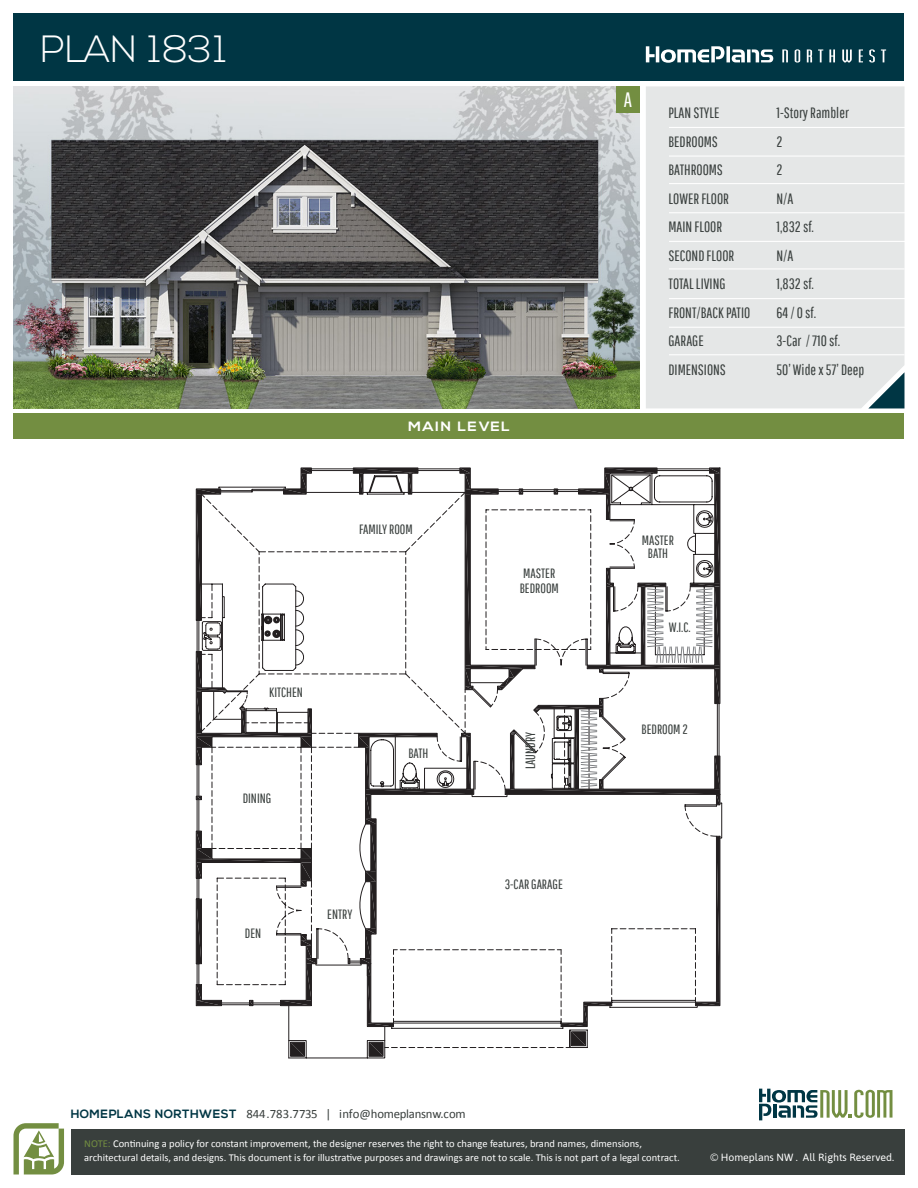
<style>
.page{position:relative;width:918px;height:1188px;background:#fff}
.page>*{position:absolute;margin:0;border:0;box-sizing:border-box;transform-origin:0 0}
.t1{font:300 37.95px "Nexa";letter-spacing:.005em;color:#fff}
.t2{font:20.85px "Pathway Gothic One";color:#fff}
.t3{font:15px "Pathway Gothic One";color:#393f3d}
.t4{font:13.5px/15px "Pathway Gothic One";color:#393f3d}
.t5{font:700 13.5px "Nexa";letter-spacing:.1em;color:#fff;scale:1.11 1}
.t6{font:12.75px "Calibri";letter-spacing:-.02em;color:#393f3d}
.t7{font:10.5px/13.5px "Calibri";color:#fff}
.t8{font:10.5px "Asap";color:#fff}
.s1{font-family:"Nexa";font-weight:700;font-size:12px;color:#003644}
.s2{color:#738e41}
</style>
<div class="page">
<div style="left:14px;top:14px;width:890px;height:67px;background:#003644"></div>
<div style="left:71px;top:1129px;width:833px;height:45px;background:#393f3d"></div>
<svg style="left:14px;top:1123px;width:50px;height:52px"></svg>
<svg style="left:759px;top:1089px;width:134px;height:31px"></svg>
<div style="left:646px;top:86px;width:258px;height:322px;background:#e5e7e7"></div>
<hr style="left:669px;top:127px;width:240px;height:1px;background:#fff">
<hr style="left:669px;top:156px;width:240px;height:1px;background:#fff">
<hr style="left:669px;top:183px;width:236px;height:1px;background:#fff">
<svg style="left:868px;top:372px;width:36px;height:36px"></svg>
<hr style="left:669px;top:212px;width:240px;height:1px;background:#fff">
<hr style="left:669px;top:241px;width:240px;height:1px;background:#fff">
<hr style="left:669px;top:268px;width:236px;height:1px;background:#fff">
<hr style="left:669px;top:298px;width:240px;height:1px;background:#fff">
<hr style="left:669px;top:327px;width:240px;height:1px;background:#fff">
<hr style="left:669px;top:354px;width:236px;height:1px;background:#fff">
<div style="left:14px;top:414px;width:890px;height:25px;background:#738e41"></div>
<img style="left:14px;top:86px;width:626px;height:322px">
<div style="left:616px;top:86px;width:24px;height:27px;background:#738e41"></div>
<svg style="left:196px;top:468px;width:524px;height:589px"></svg>
<svg style="left:472px;top:474px;width:179px;height:306px"></svg>
<svg style="left:818px;top:49px;width:5px;height:13px"></svg>
<svg style="left:842px;top:49px;width:10px;height:13px"></svg>
<svg style="left:869px;top:49px;width:6px;height:14px"></svg>
<svg style="left:795px;top:49px;width:5px;height:14px"></svg>
<svg style="left:807px;top:49px;width:5px;height:13px"></svg>
<svg style="left:829px;top:49px;width:6px;height:13px"></svg>
<svg style="left:859px;top:49px;width:4px;height:13px"></svg>
<svg style="left:782px;top:49px;width:6px;height:13px"></svg>
<svg style="left:881px;top:49px;width:5px;height:13px"></svg>
<svg style="left:646px;top:46px;width:127px;height:17px"></svg>
<p class="t1" style="left:40px;top:28px;width:188px">PLAN 1831</p>
<p class="t5" style="left:408px;top:419px;width:93px">MAIN LEVEL</p>
<p class="t4" style="left:359px;top:522px;width:55px">FAMILY ROOM</p>
<p class="t4" style="left:520px;top:565px;width:41px">MASTER<br>BEDROOM</p>
<p class="t4" style="left:269px;top:684px;width:35px">KITCHEN</p>
<p class="t4" style="left:243px;top:790px;width:30px">DINING</p>
<p class="t4" style="left:245px;top:926px;width:18px">DEN</p>
<p class="t4" style="left:327px;top:906px;width:27px">ENTRY</p>
<p class="t4" style="left:408px;top:745px;width:22px">BATH</p>
<p class="t4" style="left:523px;top:769px;width:39px;rotate:-90deg">LAUNDRY</p>
<p class="t4" style="left:505px;top:877px;width:60px">3-CAR GARAGE</p>
<p class="t2" style="left:624px;top:87px;width:10px">A</p>
<p class="t3" style="left:669px;top:104px;width:53px">PLAN STYLE</p>
<p class="t3" style="left:777px;top:104px;width:74px">1-Story Rambler</p>
<p class="t3" style="left:669px;top:132px;width:51px">BEDROOMS</p>
<p class="t3" style="left:777px;top:132px;width:7px">2</p>
<p class="t3" style="left:669px;top:161px;width:56px">BATHROOMS</p>
<p class="t3" style="left:777px;top:161px;width:7px">2</p>
<p class="t3" style="left:669px;top:189px;width:62px">LOWER FLOOR</p>
<p class="t3" style="left:777px;top:189px;width:19px">N/A</p>
<p class="t3" style="left:669px;top:218px;width:55px">MAIN FLOOR</p>
<p class="t3" style="left:777px;top:218px;width:39px">1,832 sf.</p>
<p class="t3" style="left:669px;top:246px;width:67px">SECOND FLOOR</p>
<p class="t3" style="left:777px;top:246px;width:19px">N/A</p>
<p class="t3" style="left:669px;top:275px;width:59px">TOTAL LIVING</p>
<p class="t3" style="left:777px;top:275px;width:39px">1,832 sf.</p>
<p class="t3" style="left:669px;top:303px;width:83px">FRONT/BACK PATIO</p>
<p class="t3" style="left:777px;top:303px;width:41px">64 / 0 sf.</p>
<p class="t3" style="left:669px;top:332px;width:37px">GARAGE</p>
<p class="t3" style="left:777px;top:332px;width:65px">3-Car / 710 sf.</p>
<p class="t3" style="left:669px;top:360px;width:59px">DIMENSIONS</p>
<p class="t3" style="left:777px;top:360px;width:89px">50’ Wide x 57’ Deep</p>
<p class="t4" style="left:642px;top:533px;width:34px;line-height:13.5px;text-align:center">MASTER<br>BATH</p>
<p class="t4" style="left:669px;top:620px;width:23px">W.I.C.</p>
<p class="t4" style="left:642px;top:722px;width:48px">BEDROOM 2</p>
<p class="t6" style="left:71px;top:1106px;width:396px"><span class="s1">HOMEPLANS NORTHWEST</span> 844.783.7735 | info@homeplansnw.com</p>
<p class="t7" style="left:84px;top:1137px;width:597px"><span class="s2">NOTE:</span> Continuing a policy for constant improvement, the designer reserves the right to change features, brand names, dimensions, architectural details, and designs. This document is for illustrative purposes and drawings are not to scale. This is not part of a legal contract.</p>
<p class="t8" style="left:710px;top:1151px;width:185px">© Homeplans NW . All Rights Reserved.</p>
</div>
